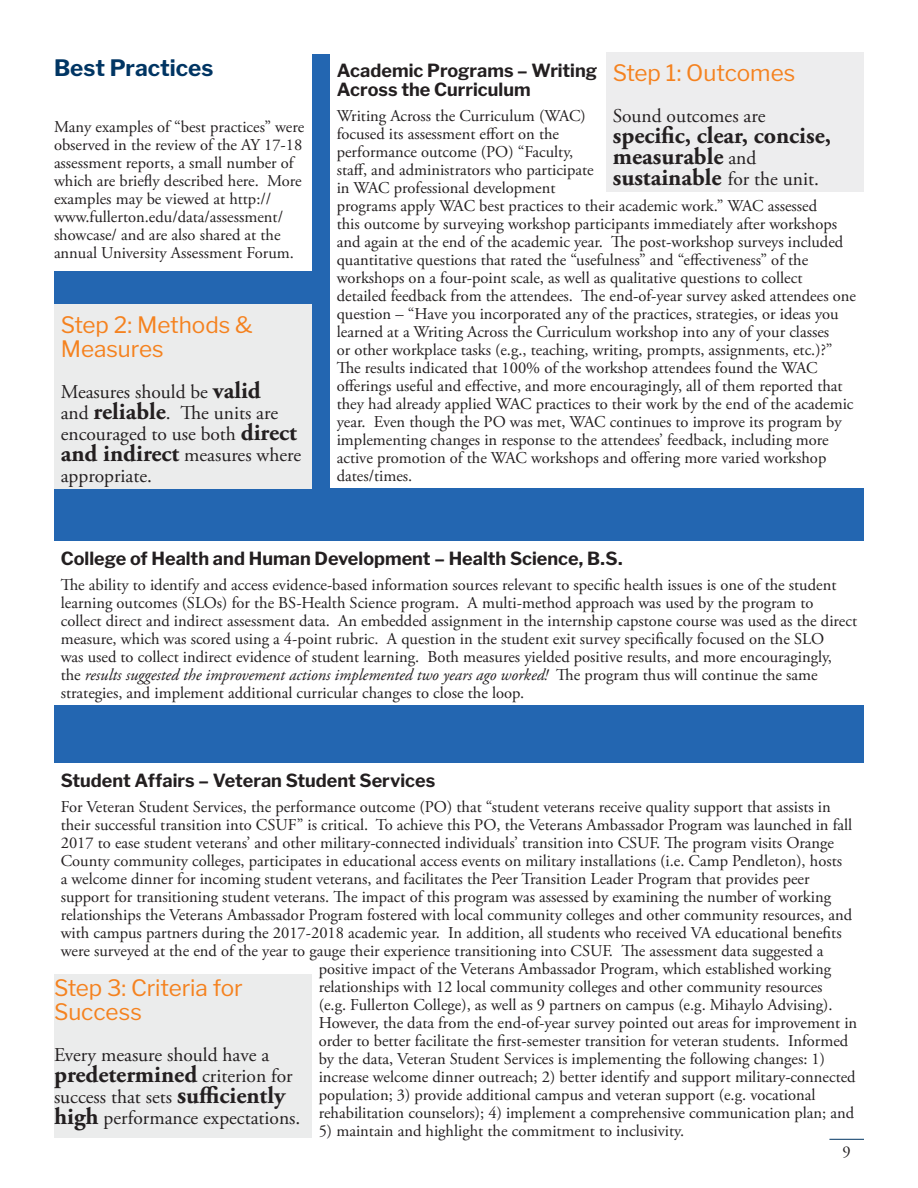
<style>
.page{position:relative;width:918px;height:1188px;background:#fff}
.page>*{position:absolute;margin:0;border:0;box-sizing:border-box;transform-origin:0 0}
.t1{font:700 24px/21px "Adobe Garamond Pro";color:#231f20}
.t2{font:22.5px/24px "Libre Franklin";color:#f5821f}
.t3{font:700 22.5px "Libre Franklin";color:#003563}
.t4{font:19.5px/21px "Adobe Garamond Pro";color:#231f20}
.t5{font:700 18px/19.5px "Libre Franklin";color:#231f20}
.t6{font:16.5px/18px "Adobe Garamond Pro";color:#231f20}
.s1{font-weight:700;font-size:24px}
.s2{font-weight:400;font-size:19.5px}
.s3{font-style:italic}
.s4{font-weight:700;font-size:25.5px}
</style>
<div class="page">
<div style="left:54px;top:54px;width:810px;height:1080px;background:#2366b1"></div>
<div style="left:54px;top:541px;width:810px;height:163px;background:#fff"></div>
<div style="left:54px;top:304px;width:258px;height:185px;background:#ebecec"></div>
<div style="left:330px;top:53px;width:534px;height:435px;background:#fff"></div>
<div style="left:54px;top:763px;width:810px;height:373px;background:#fff"></div>
<div style="left:54px;top:54px;width:258px;height:216px;background:#fff"></div>
<div style="left:54px;top:975px;width:258px;height:163px;background:#ebecec"></div>
<div style="left:606px;top:53px;width:258px;height:139px;background:#ededee"></div>
<hr style="left:829px;top:1139px;width:35px;height:1px;background:#003563">
<h2 class="t3" style="left:54px;top:54px;width:161px">Best Practices</h2>
<p class="t6" style="left:54px;top:119px;width:252px">Many examples of “best practices” were observed in the review of the AY 17-18 assessment reports, a small number of which are briefy described here. More examples may be viewed at http:// www.fullerton.edu/data/assessment/ showcase/ and are also shared at the annual University Assessment Forum.</p>
<h2 class="t2" style="left:61px;top:313px;width:193px">Step 2: Methods &amp;<br>Measures</h2>
<p class="t4" style="left:61px;top:383px;width:242px">Measures should be <span class="s1">valid<br></span>and <span class="s1">reliable</span>. Te units are encouraged to use both <span class="s1">direct and indirect</span> measures where appropriate.</p>
<p class="t5" style="left:337px;top:61px;width:262px">Academic Programs – Writing<br>Across the Curriculum</p>
<p class="t6" style="left:337px;top:108px;width:259px">Writing Across the Curriculum (WAC) focused its assessment efort on the performance outcome (PO) “Faculty, staf, and administrators who participate in WAC professional development</p>
<h2 class="t2" style="left:613px;top:61px;width:184px">Step 1: Outcomes</h2>
<p class="t4" style="left:613px;top:107px;width:154px">Sound outcomes are</p>
<h1 class="t1" style="left:613px;top:127px;width:220px">specifc, clear, concise, measurable <span class="s2">and</span></h1>
<p class="t4" style="left:728px;top:170px;width:93px">for the unit.</p>
<h1 class="t1" style="left:613px;top:169px;width:110px">sustainable</h1>
<p class="t6" style="left:337px;top:198px;width:521px">programs apply WAC best practices to their academic work.” WAC assessed<br>this outcome by surveying workshop participants immediately after workshops and again at the end of the academic year. Te post-workshop surveys included quantitative questions that rated the “usefulness” and “efectiveness” of the workshops on a four-point scale, as well as qualitative questions to collect detailed feedback from the attendees. Te end-of-year survey asked attendees one question – “Have you incorporated any of the practices, strategies, or ideas you learned at a Writing Across the Curriculum workshop into any of your classes<br>or other workplace tasks (e.g., teaching, writing, prompts, assignments, etc.)?” Te results indicated that 100% of the workshop attendees found the WAC oferings useful and efective, and more encouragingly, all of them reported that they had already applied WAC practices to their work by the end of the academic year. Even though the PO was met, WAC continues to improve its program by implementing changes in response to the attendees’ feedback, including more active promotion of the WAC workshops and ofering more varied workshop dates/times.</p>
<p class="t5" style="left:61px;top:549px;width:563px">College of Health and Human Development – Health Science, B.S.</p>
<p class="t6" style="left:61px;top:577px;width:798px">Te ability to identify and access evidence-based information sources relevant to specifc health issues is one of the student learning outcomes (SLOs) for the BS-Health Science program. A multi-method approach was used by the program to collect direct and indirect assessment data. An embedded assignment in the internship capstone course was used as the direct measure, which was scored using a 4-point rubric. A question in the student exit survey specifcally focused on the SLO<br>was used to collect indirect evidence of student learning. Both measures yielded positive results, and more encouragingly,<br>the <span class="s3">results suggested the improvement actions implemented two years ago worked!</span> Te program thus will continue the same strategies, and implement additional curricular changes to close the loop.</p>
<p class="t5" style="left:61px;top:771px;width:376px">Student Affairs – Veteran Student Services</p>
<p class="t6" style="left:61px;top:799px;width:772px">For Veteran Student Services, the performance outcome (PO) that “student veterans receive quality support that assists in</p>
<p class="t6" style="left:61px;top:817px;width:793px">their successful transition into CSUF” is critical. To achieve this PO, the Veterans Ambassador Program was launched in fall</p>
<p class="t6" style="left:61px;top:835px;width:775px">2017 to ease student veterans’ and other military-connected individuals’ transition into CSUF. Te program visits Orange</p>
<p class="t6" style="left:61px;top:853px;width:783px">County community colleges, participates in educational access events on military installations (i.e. Camp Pendleton), hosts</p>
<p class="t6" style="left:61px;top:871px;width:750px">a welcome dinner for incoming student veterans, and facilitates the Peer Transition Leader Program that provides peer</p>
<p class="t6" style="left:61px;top:889px;width:772px">support for transitioning student veterans. Te impact of this program was assessed by examining the number of working</p>
<p class="t6" style="left:61px;top:907px;width:793px">relationships the Veterans Ambassador Program fostered with local community colleges and other community resources, and</p>
<p class="t6" style="left:61px;top:925px;width:782px">with campus partners during the 2017-2018 academic year. In addition, all students who received VA educational benefts</p>
<p class="t6" style="left:61px;top:943px;width:764px">were surveyed at the end of the year to gauge their experience transitioning into CSUF. Te assessment data suggested a</p>
<p class="t6" style="left:319px;top:961px;width:514px">positive impact of the Veterans Ambassador Program, which established working</p>
<p class="t6" style="left:319px;top:979px;width:505px">relationships with 12 local community colleges and other community resources</p>
<p class="t6" style="left:319px;top:997px;width:515px">(e.g. Fullerton College), as well as 9 partners on campus (e.g. Mihaylo Advising).</p>
<p class="t6" style="left:319px;top:1015px;width:540px">However, the data from the end-of-year survey pointed out areas for improvement in</p>
<p class="t6" style="left:319px;top:1033px;width:531px">order to better facilitate the frst-semester transition for veteran students. Informed</p>
<p class="t6" style="left:319px;top:1051px;width:508px">by the data, Veteran Student Services is implementing the following changes: 1)</p>
<p class="t6" style="left:319px;top:1069px;width:538px">increase welcome dinner outreach; 2) better identify and support military-connected</p>
<p class="t6" style="left:319px;top:1087px;width:498px">population; 3) provide additional campus and veteran support (e.g. vocational</p>
<p class="t6" style="left:319px;top:1105px;width:537px">rehabilitation counselors); 4) implement a comprehensive communication plan; and</p>
<p class="t6" style="left:319px;top:1123px;width:367px">5) maintain and highlight the commitment to inclusivity.</p>
<p class="t6" style="left:843px;top:1145px;width:10px">9</p>
<h2 class="t2" style="left:54px;top:976px;width:190px">Step 3: Criteria for<br>Success</h2>
<p class="t4" style="left:54px;top:1046px;width:217px">Every measure should have a</p>
<h1 class="t1" style="left:54px;top:1066px;width:240px">predetermined <span class="s2">criterion for</span></h1>
<p class="t4" style="left:54px;top:1088px;width:248px">success that sets <span class="s4">s</span><span class="s1">ufciently high</span> performance expectations.</p>
</div>
